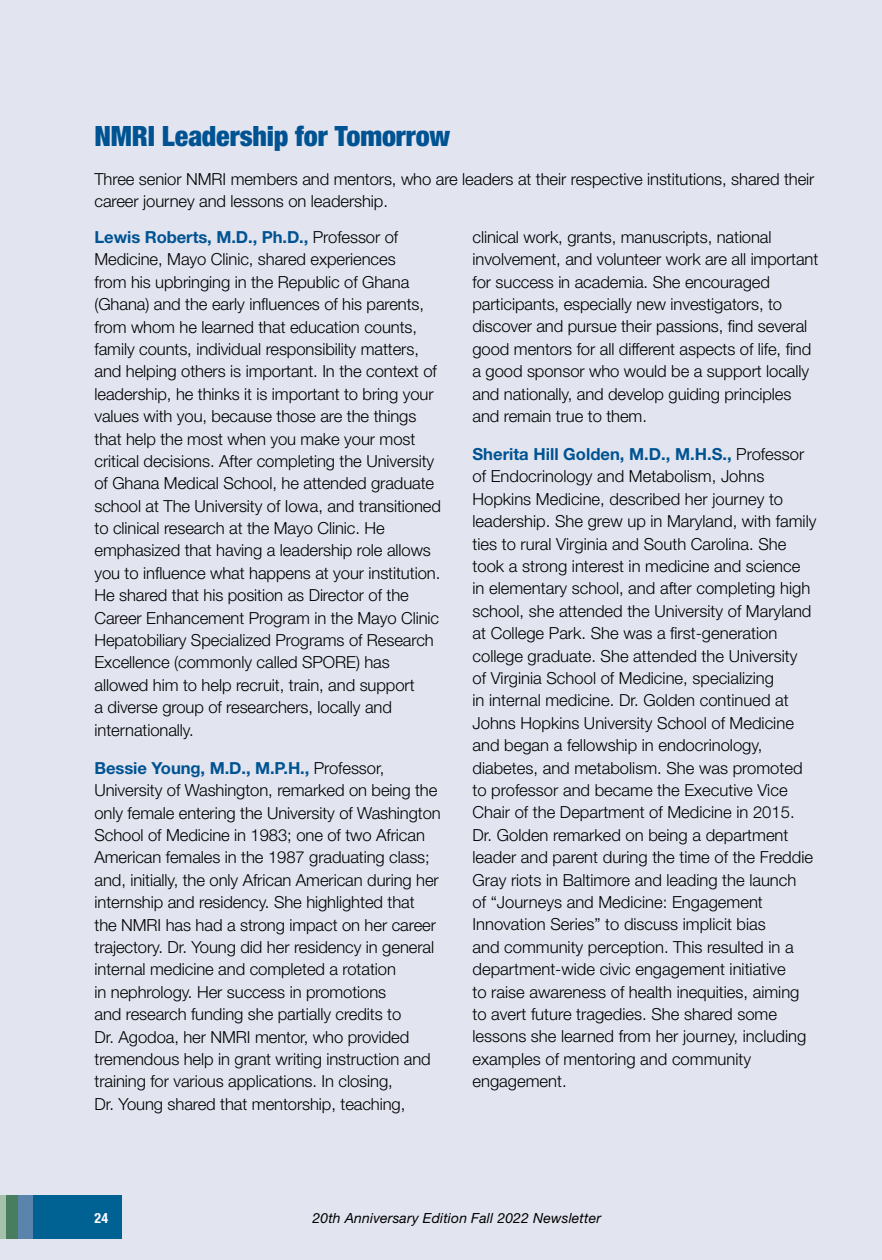
<style>
.page{position:relative;width:882px;height:1260px;background:#e2e5f0}
.page>*{position:absolute;margin:0;border:0;box-sizing:border-box;transform-origin:0 0}
.t1{font:900 condensed 28px "Helvetica Neue LT Std";letter-spacing:-.005em;color:#005392}
.t2{font:300 16.62px/22.4px "Helvetica Neue LT Std";letter-spacing:-.005em;color:#000}
.t3{font:italic 14px "Helvetica Neue LT Std";letter-spacing:.01em;color:#000}
.t4{font:700 condensed 14px "Helvetica Neue LT Std";color:#fff}
.s1{font-weight:700;color:#005392}
</style>
<div class="page">
<div style="left:0;top:1195px;width:6px;height:44px;background:#a5c1ab"></div>
<div style="left:33px;top:1195px;width:88px;height:44px;background:#006293"></div>
<div style="left:17px;top:1195px;width:16px;height:44px;background:#5a84ab"></div>
<div style="left:6px;top:1195px;width:11px;height:44px;background:#487e5f"></div>
<h2 class="t1" style="left:94px;top:119px;width:357px">NMRI Leadership for Tomorrow</h2>
<p class="t2" style="left:94px;top:167px;width:721px">Three senior NMRI members and mentors, who are leaders at their respective institutions, shared their career journey and lessons on leadership.</p>
<p class="t2" style="left:94px;top:226px;width:348px"><span class="s1">Lewis Roberts, M.D., Ph.D.,</span> Professor of Medicine, Mayo Clinic, shared experiences<br>from his upbringing in the Republic of Ghana (Ghana) and the early infuences of his parents, from whom he learned that education counts, family counts, individual responsibility matters, and helping others is important. In the context of leadership, he thinks it is important to bring your values with you, because those are the things that help the most when you make your most critical decisions. After completing the University of Ghana Medical School, he attended graduate school at The University of Iowa, and transitioned to clinical research at the Mayo Clinic. He emphasized that having a leadership role allows you to infuence what happens at your institution.<br>He shared that his position as Director of the Career Enhancement Program in the Mayo Clinic Hepatobiliary Specialized Programs of Research Excellence (commonly called SPORE) has allowed him to help recruit, train, and support<br>a diverse group of researchers, locally and internationally.</p>
<p class="t2" style="left:94px;top:756px;width:348px"><span class="s1">Bessie Young, M.D., M.P.H.,</span> Professor, University of Washington, remarked on being the only female entering the University of Washington School of Medicine in 1983; one of two African American females in the 1987 graduating class; and, initially, the only African American during her internship and residency. She highlighted that the NMRI has had a strong impact on her career trajectory. Dr. Young did her residency in general internal medicine and completed a rotation<br>in nephrology. Her success in promotions<br>and research funding she partially credits to<br>Dr. Agodoa, her NMRI mentor, who provided tremendous help in grant writing instruction and training for various applications. In closing,<br>Dr. Young shared that mentorship, teaching,</p>
<p class="t2" style="left:473px;top:225px;width:347px">clinical work, grants, manuscripts, national involvement, and volunteer work are all important for success in academia. She encouraged participants, especially new investigators, to discover and pursue their passions, fnd several good mentors for all different aspects of life, fnd a good sponsor who would be a support locally and nationally, and develop guiding principles and remain true to them.</p>
<p class="t2" style="left:473px;top:443px;width:345px"><span class="s1">Sherita Hill Golden, M.D., M.H.S.,</span> Professor of Endocrinology and Metabolism, Johns Hopkins Medicine, described her journey to leadership. She grew up in Maryland, with family ties to rural Virginia and South Carolina. She took a strong interest in medicine and science in elementary school, and after completing high school, she attended the University of Maryland at College Park. She was a frst-generation college graduate. She attended the University<br>of Virginia School of Medicine, specializing<br>in internal medicine. Dr. Golden continued at Johns Hopkins University School of Medicine and began a fellowship in endocrinology, diabetes, and metabolism. She was promoted to professor and became the Executive Vice Chair of the Department of Medicine in 2015.<br>Dr. Golden remarked on being a department leader and parent during the time of the Freddie Gray riots in Baltimore and leading the launch<br>of “Journeys and Medicine: Engagement Innovation Series” to discuss implicit bias<br>and community perception. This resulted in a department-wide civic engagement initiative<br>to raise awareness of health inequities, aiming to avert future tragedies. She shared some lessons she learned from her journey, including examples of mentoring and community engagement.</p>
<p class="t4" style="left:94px;top:1209px;width:15px">24</p>
<p class="t3" style="left:312px;top:1209px;width:290px">20th Anniversary Edition Fall 2022 Newsletter</p>
</div>
